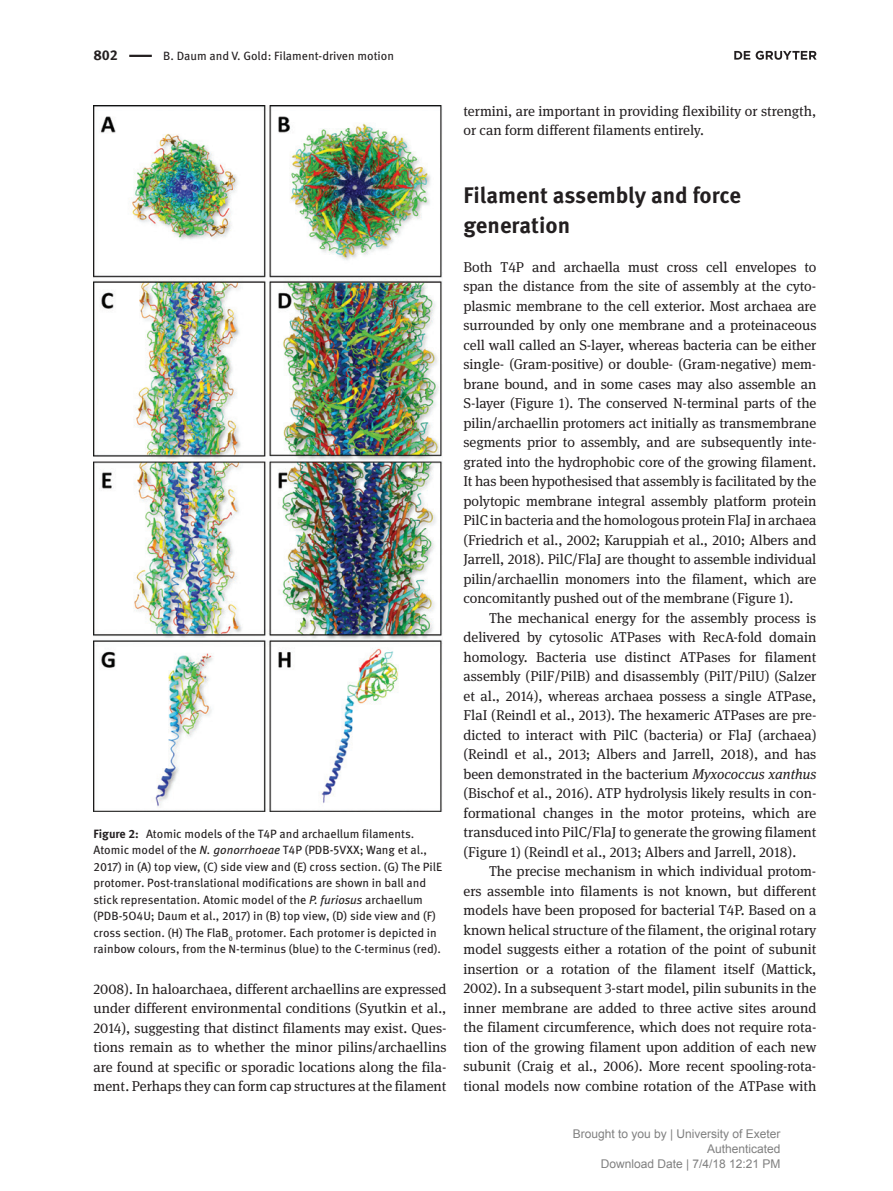
<style>
.page{position:relative;width:893px;height:1191px;background:#fff}
.page>*{position:absolute;margin:0;border:0;box-sizing:border-box;transform-origin:0 0}
.t1{font:700 22.5px/29.2px "DG Meta Science";color:#231f20}
.t2{font:14.25px/19.5px "DG Meta Serif Science";color:#231f20;text-align:justify}
.t3{font:700 14.25px "DG Meta Science";color:#231f20}
.t4{font:12px/16.5px "DG Meta Science";color:#231f20}
.t5{font:12px/15px "Arial";color:#808080;text-align:right}
.s1{font-weight:700}
.s2{font-style:italic}
</style>
<div class="page">
<hr style="left:129px;top:55px;width:23px;height:2px;background:#231f20">
<img style="left:94px;top:105px;width:348px;height:706px">
<svg style="left:734px;top:51px;width:83px;height:9px"></svg>
<p class="t3" style="left:94px;top:44px;width:26px">802</p>
<p class="t4" style="left:163px;top:47px;width:232px">B. Daum and V. Gold: Filament-driven motion</p>
<p class="t2" style="left:463px;top:101px;width:354px">termini, are important in providing flexibility or strength, or can form different filaments entirely.</p>
<p class="t4" style="left:94px;top:825px;width:350px"><span class="s1">Figure 2:</span> Atomic models of the T4P and archaellum filaments.<br>Atomic model of the <span class="s2">N. gonorrhoeae</span> T4P (PDB-5VXX; Wang et al., 2017) in (A) top view, (C) side view and (E) cross section. (G) The PilE protomer. Post-translational modifications are shown in ball and stick representation. Atomic model of the <span class="s2">P. furiosus</span> archaellum (PDB-5O4U; Daum et al., 2017) in (B) top view, (D) side view and (F) cross section. (H) The FlaB<sub>0</sub> protomer. Each protomer is depicted in rainbow colours, from the N-terminus (blue) to the C-terminus (red).</p>
<p class="t2" style="left:94px;top:978px;width:354px">2008). In haloarchaea, different archaellins are expressed under different environmental conditions (Syutkin et al., 2014), suggesting that distinct filaments may exist. Ques&shy;tions remain as to whether the minor pilins/archaellins are found at specific or sporadic locations along the fila&shy;ment. Perhaps they can form cap structures at the filament</p>
<h1 class="t1" style="left:463px;top:180px;width:279px">Filament assembly and force generation</h1>
<p class="t2" style="left:463px;top:257px;width:354px">Both T4P and archaella must cross cell envelopes to span the distance from the site of assembly at the cyto&shy;plasmic membrane to the cell exterior. Most archaea are surrounded by only one membrane and a proteinaceous cell wall called an S-layer, whereas bacteria can be either single- (Gram-positive) or double- (Gram-negative) mem&shy;brane bound, and in some cases may also assemble an S-layer (Figure 1). The conserved N-terminal parts of the pilin/archaellin protomers act initially as transmembrane segments prior to assembly, and are subsequently inte&shy;grated into the hydrophobic core of the growing filament.<br>It has been hypothesised that assembly is facilitated by the polytopic membrane integral assembly platform protein PilC in bacteria and the homologous protein FlaJ in archaea (Friedrich et al., 2002; Karuppiah et al., 2010; Albers and Jarrell, 2018). PilC/FlaJ are thought to assemble individual pilin/archaellin monomers into the filament, which are concomitantly pushed out of the membrane (Figure 1).</p>
<p class="t2" style="left:463px;top:608px;width:354px;text-indent:26px">The mechanical energy for the assembly process is delivered by cytosolic ATPases with RecA-fold domain homology. Bacteria use distinct ATPases for filament assembly (PilF/PilB) and disassembly (PilT/PilU) (Salzer et al., 2014), whereas archaea possess a single ATPase, FlaI (Reindl et al., 2013). The hexameric ATPases are pre&shy;dicted to interact with PilC (bacteria) or FlaJ (archaea) (Reindl et al., 2013; Albers and Jarrell, 2018), and has been demonstrated in the bacterium <span class="s2">Myxococcus xanthus </span>(Bischof et al., 2016). ATP hydrolysis likely results in con&shy;formational changes in the motor proteins, which are transduced into PilC/FlaJ to generate the growing filament (Figure 1) (Reindl et al., 2013; Albers and Jarrell, 2018).</p>
<p class="t2" style="left:463px;top:861px;width:354px;text-indent:26px">The precise mechanism in which individual protom&shy;ers assemble into filaments is not known, but different models have been proposed for bacterial T4P. Based on a known helical structure of the filament, the original rotary model suggests either a rotation of the point of subunit insertion or a rotation of the filament itself (Mattick, 2002). In a subsequent 3-start model, pilin subunits in the inner membrane are added to three active sites around the filament circumference, which does not require rota&shy;tion of the growing filament upon addition of each new subunit (Craig et al., 2006). More recent spooling-rota&shy;tional models now combine rotation of the ATPase with</p>
<p class="t5" style="left:573px;top:1127px;width:209px">Brought to you by | University of Exeter<br>Authenticated<br>Download Date | 7/4/18 12:21 PM</p>
</div>
